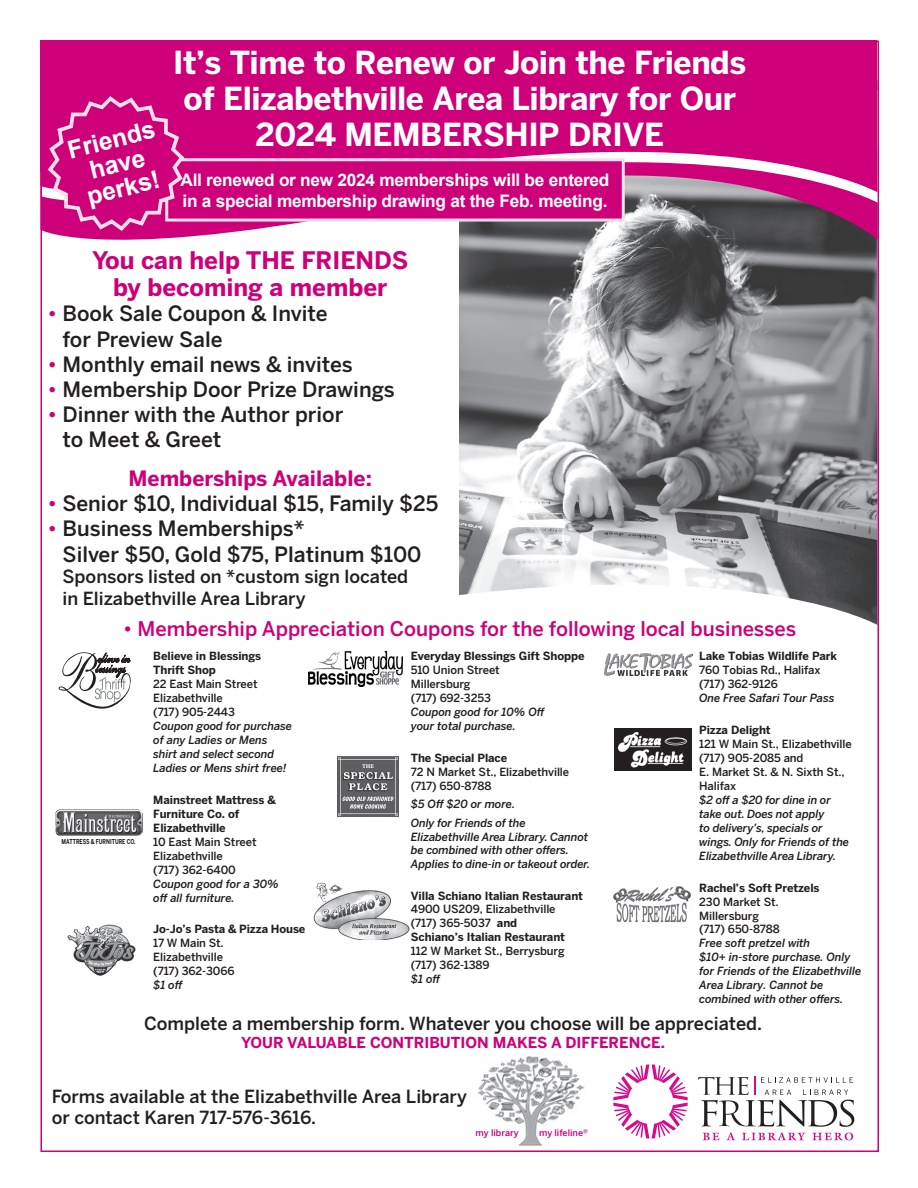
<style>
.page{position:relative;width:918px;height:1188px;background:#fff}
.page>*{position:absolute;margin:0;border:0;box-sizing:border-box;transform-origin:0 0}
.t1{font:700 31.5px/36px "Benton Sans";letter-spacing:-.015em;color:#fff;text-align:center}
.t2{font:700 24.75px/24.8px "Arial";color:#fff;text-align:center}
.t3{font:700 24px/27px "Benton Sans";color:#cd007a;text-align:center}
.t4{font:500 21px/25.2px "Benton Sans";color:#231f20}
.t5{font:700 21px "Benton Sans";color:#cd007a}
.t6{font:500 20.1px "Benton Sans";color:#cd007a}
.t7{font:500 18px/21.6px "Benton Sans";color:#231f20}
.t8{font:700 17.25px/21px "Arial";letter-spacing:-.015em;color:#fff}
.t9{font:700 15px "Benton Sans";color:#cd007a}
.HEAD{font:italic 500 11.25px/14px "Benton Sans";letter-spacing:-.01em;color:#231f20}
.HEAD-2{font:500 11.25px/14px "Benton Sans";letter-spacing:-.01em;color:#231f20}
.HEAD-3{font:700 11.25px/14px "Benton Sans";letter-spacing:-.01em;color:#231f20}
.t10{font:500 9px "Benton Sans";color:#cd007a}
.t11{font:700 6.75px "Benton Sans";color:#231f20;scale:.75 1}
.s1{color:#cd007a}
.s2{font-weight:700;font-style:normal}
.s3{font-style:normal}
.s4{font-weight:500}
.s5{font-weight:500;font-style:italic}
.s6{font-weight:700}
.s7{font-style:italic}
</style>
<div class="page">
<img style="left:459px;top:267px;width:417px;height:357px">
<svg style="left:613px;top:1064px;width:75px;height:75px"></svg>
<svg style="left:698px;top:1077px;width:156px;height:63px"></svg>
<div style="left:40px;top:40px;width:838px;height:132px;background:#cd007a"></div>
<svg style="left:40px;top:129px;width:838px;height:138px"></svg>
<svg style="left:42px;top:210px;width:835px;height:10px;background:#836077"></svg>
<svg style="left:40px;top:129px;width:837px;height:81px"></svg>
<svg style="left:59px;top:652px;width:72px;height:57px"></svg>
<img style="left:55px;top:809px;width:88px;height:27px">
<img style="left:308px;top:651px;width:94px;height:36px">
<img style="left:313px;top:883px;width:97px;height:57px">
<img style="left:605px;top:653px;width:87px;height:23px">
<img style="left:67px;top:924px;width:69px;height:52px">
<img style="left:478px;top:1056px;width:107px;height:90px">
<div style="left:167px;top:160px;width:456px;height:60px;background:#cd007a"></div>
<div style="left:165px;top:158px;width:460px;height:64px;border:3px solid #fedfea"></div>
<svg style="left:45px;top:96px;width:142px;height:138px"></svg>
<img style="left:338px;top:757px;width:60px;height:60px">
<img style="left:615px;top:729px;width:77px;height:41px">
<img style="left:613px;top:886px;width:79px;height:37px">
<p class="t2" style="left:65px;top:139px;width:91px;rotate:-14deg">Friends have perks!</p>
<p class="t1" style="left:173px;top:45px;width:575px">It’s Time to Renew or Join the Friends of Elizabethville Area Library for Our<br>2024 MEMBERSHIP DRIVE</p>
<p class="t8" style="left:181px;top:170px;width:431px">All renewed or new 2024 memberships will be entered in a special membership drawing at the Feb. meeting.</p>
<p class="t3" style="left:92px;top:247px;width:318px">You can help THE FRIENDS by becoming a member</p>
<p class="t4" style="left:63px;top:301px;width:267px;text-indent:-15px"><span class="s1">•</span> Book Sale Coupon &amp; Invite for Preview Sale</p>
<p class="t4" style="left:48px;top:351px;width:307px"><span class="s1">•</span> Monthly email news &amp; invites</p>
<p class="t4" style="left:48px;top:376px;width:349px"><span class="s1">•</span> Membership Door Prize Drawings</p>
<p class="t4" style="left:63px;top:402px;width:282px;text-indent:-15px"><span class="s1">•</span> Dinner with the Author prior to Meet &amp; Greet</p>
<p class="t5" style="left:128px;top:466px;width:245px">Memberships Available:</p>
<p class="t4" style="left:48px;top:491px;width:392px"><span class="s1">•</span> Senior $10, Individual $15, Family $25</p>
<p class="t4" style="left:63px;top:516px;width:361px;text-indent:-15px"><span class="s1">•</span> Business Memberships*<br>Silver $50, Gold $75, Platinum $100</p>
<p class="t7" style="left:63px;top:566px;width:347px">Sponsors listed on *custom sign located in Elizabethville Area Library</p>
<p class="t6" style="left:123px;top:617px;width:675px">• Membership Appreciation Coupons for the following local businesses</p>
<p class="t11" style="left:62px;top:837px;width:100px">MATTRESS &amp; FURNITURE CO.</p>
<p class="HEAD" style="left:153px;top:649px;width:140px"><span class="s2">Believe in Blessings<br>Thrift Shop<br></span><span class="s3">22 East Main Street<br>Elizabethville<br>(717) 905-2443<br></span>Coupon good for purchase of any Ladies or Mens shirt and select second<br>Ladies or Mens shirt free!</p>
<p class="HEAD-3" style="left:153px;top:793px;width:127px">Mainstreet Mattress &amp;<br>Furniture Co. of<br>Elizabethville<br><span class="s4">10 East Main Street<br>Elizabethville<br>(717) 362-6400<br></span><span class="s5">Coupon good for a 30% off all furniture.</span></p>
<p class="HEAD-2" style="left:153px;top:922px;width:154px"><span class="s6">Jo-Jo’s Pasta &amp; Pizza House<br></span>17 W Main St.<br>Elizabethville<br>(717) 362-3066<br><span class="s7">$1 off</span></p>
<p class="HEAD-2" style="left:411px;top:649px;width:175px"><span class="s6">Everyday Blessings Gift Shoppe<br></span>510 Union Street<br>Millersburg<br>(717) 692-3253<br><span class="s7">Coupon good for 10% Off<br>your total purchase.</span></p>
<p class="HEAD-2" style="left:411px;top:751px;width:160px"><span class="s6">The Special Place<br></span>72 N Market St., Elizabethville (717) 650-8788</p>
<p class="HEAD" style="left:411px;top:796px;width:106px">$5 Off $20 or more.</p>
<p class="HEAD" style="left:411px;top:816px;width:181px;line-height:13.5px">Only for Friends of the<br>Elizabethville Area Library. Cannot be combined with other offers.<br>Applies to dine-in or takeout order.</p>
<p class="HEAD-2" style="left:411px;top:888px;width:174px"><span class="s6">Villa Schiano Italian Restaurant<br></span>4900 US209, Elizabethville (717) 365-5037 <span class="s6">and<br>Schiano’s Italian Restaurant<br></span>112 W Market St., Berrysburg (717) 362-1389<br><span class="s7">$1 off</span></p>
<p class="HEAD-3" style="left:699px;top:649px;width:139px">Lake Tobias Wildlife Park</p>
<p class="HEAD-2" style="left:699px;top:663px;width:123px">760 Tobias Rd., Halifax (717) 362-9126</p>
<p class="HEAD" style="left:699px;top:691px;width:137px">One Free Safari Tour Pass</p>
<p class="HEAD-2" style="left:699px;top:723px;width:154px"><span class="s6">Pizza Delight<br></span>121 W Main St., Elizabethville (717) 905-2085 and<br>E. Market St. &amp; N. Sixth St.,<br>Halifax</p>
<p class="HEAD" style="left:699px;top:793px;width:151px">$2 off a $20 for dine in or take out. Does not apply<br>to delivery’s, specials or wings. Only for Friends of the<br>Elizabethville Area Library.</p>
<p class="HEAD" style="left:699px;top:880px;width:164px"><span class="s2">Rachel’s Soft Pretzels<br></span><span class="s3">230 Market St.<br>Millersburg<br>(717) 650-8788<br></span>Free soft pretzel with<br>$10+ in-store purchase. Only for Friends of the Elizabethville<br>Area Library. Cannot be combined with other offers.</p>
<p class="t7" style="left:144px;top:1012px;width:620px">Complete a membership form. Whatever you choose will be appreciated.</p>
<p class="t9" style="left:241px;top:1034px;width:425px">YOUR VALUABLE CONTRIBUTION MAKES A DIFFERENCE.</p>
<p class="t7" style="left:52px;top:1085px;width:417px">Forms available at the Elizabethville Area Library or contact Karen 717-576-3616.</p>
<p class="t10" style="left:476px;top:1127px;width:45px">my library</p>
<p class="t10" style="left:539px;top:1127px;width:50px">my lifeline®</p>
</div>
